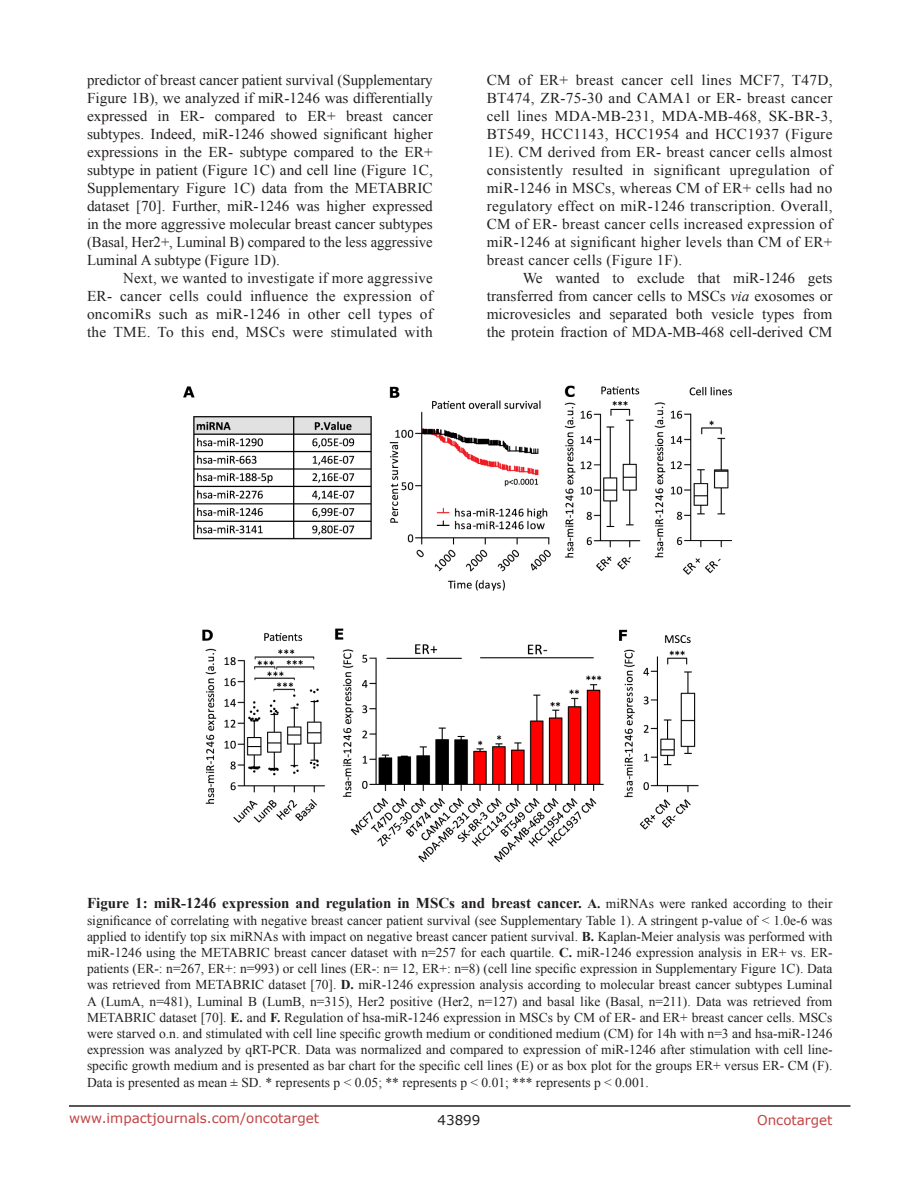
<style>
.page{position:relative;width:918px;height:1188px;background:#fff}
.page>*{position:absolute;margin:0;border:0;box-sizing:border-box;transform-origin:0 0}
.BodyText{font:15px/18px "Times New Roman";color:#231f20;text-align:justify}
.figuretext{font:700 15px "Times New Roman";color:#231f20}
.figuretext-2{font:13.5px/16.2px "Times New Roman";color:#231f20;text-align:justify}
.t1{font:13.5px "Verdana";color:#c24141}
.t2{font:13.5px "Verdana";color:#231f20}
.s1{font-style:italic}
.s2{font-size:13.5px}
.s3{font-weight:400;font-size:13.5px}
.s4{font-weight:700}
</style>
<div class="page">
<hr style="left:69px;top:1105px;width:781px;height:2px;background:#231f20">
<img style="left:183px;top:385px;width:549px;height:478px">
<p class="BodyText" style="left:87px;top:71px;width:347px">predictor of breast cancer patient survival (Supplementary Figure 1B), we analyzed if miR-1246 was differentially expressed in ER- compared to ER+ breast cancer subtypes. Indeed, miR-1246 showed significant higher expressions in the ER- subtype compared to the ER+ subtype in patient (Figure 1C) and cell line (Figure 1C, Supplementary Figure 1C) data from the METABRIC dataset [70]. Further, miR-1246 was higher expressed in the more aggressive molecular breast cancer subtypes (Basal, Her2+, Luminal B) compared to the less aggressive Luminal A subtype (Figure 1D).</p>
<p class="BodyText" style="left:87px;top:269px;width:347px;text-indent:36px">Next, we wanted to investigate if more aggressive ER- cancer cells could influence the expression of oncomiRs such as miR-1246 in other cell types of the TME. To this end, MSCs were stimulated with</p>
<p class="BodyText" style="left:487px;top:71px;width:347px">CM of ER+ breast cancer cell lines MCF7, T47D, BT474, ZR-75-30 and CAMA1 or ER- breast cancer cell lines MDA-MB-231, MDA-MB-468, SK-BR-3, BT549, HCC1143, HCC1954 and HCC1937 (Figure 1E). CM derived from ER- breast cancer cells almost consistently resulted in significant upregulation of miR-1246 in MSCs, whereas CM of ER+ cells had no regulatory effect on miR-1246 transcription. Overall, CM of ER- breast cancer cells increased expression of miR-1246 at significant higher levels than CM of ER+ breast cancer cells (Figure 1F).</p>
<p class="BodyText" style="left:487px;top:269px;width:347px;text-indent:36px">We wanted to exclude that miR-1246 gets transferred from cancer cells to MSCs <span class="s1">via</span> exosomes or microvesicles and separated both vesicle types from the protein fraction of MDA-MB-468 cell-derived CM</p>
<p class="figuretext" style="left:87px;top:893px;width:747px">Figure 1: miR-1246 expression and regulation in MSCs and breast cancer. <span class="s2">A.</span> <span class="s3">miRNAs were ranked according to their</span></p>
<p class="figuretext-2" style="left:87px;top:912px;width:747px">significance of correlating with negative breast cancer patient survival (see Supplementary Table 1). A stringent p-value of &lt; 1.0e-6 was applied to identify top six miRNAs with impact on negative breast cancer patient survival. <span class="s4">B.</span> Kaplan-Meier analysis was performed with miR-1246 using the METABRIC breast cancer dataset with n=257 for each quartile. <span class="s4">C.</span> miR-1246 expression analysis in ER+ vs. ER&shy;patients (ER-: n=267, ER+: n=993) or cell lines (ER-: n= 12, ER+: n=8) (cell line specific expression in Supplementary Figure 1C). Data was retrieved from METABRIC dataset [70]. <span class="s4">D.</span> miR-1246 expression analysis according to molecular breast cancer subtypes Luminal A (LumA, n=481), Luminal B (LumB, n=315), Her2 positive (Her2, n=127) and basal like (Basal, n=211). Data was retrieved from METABRIC dataset [70]. <span class="s4">E.</span> and <span class="s4">F.</span> Regulation of hsa-miR-1246 expression in MSCs by CM of ER- and ER+ breast cancer cells. MSCs were starved o.n. and stimulated with cell line specific growth medium or conditioned medium (CM) for 14h with n=3 and hsa-miR-1246 expression was analyzed by qRT-PCR. Data was normalized and compared to expression of miR-1246 after stimulation with cell line&shy;specific growth medium and is presented as bar chart for the specific cell lines (E) or as box plot for the groups ER+ versus ER- CM (F).<br>Data is presented as mean ± SD. * represents p &lt; 0.05; ** represents p &lt; 0.01; *** represents p &lt; 0.001.</p>
<p class="t1" style="left:69px;top:1109px;width:252px">www.impactjournals.com/oncotarget</p>
<p class="t2" style="left:438px;top:1111px;width:44px">43899</p>
<p class="t1" style="left:757px;top:1111px;width:77px">Oncotarget</p>
</div>
